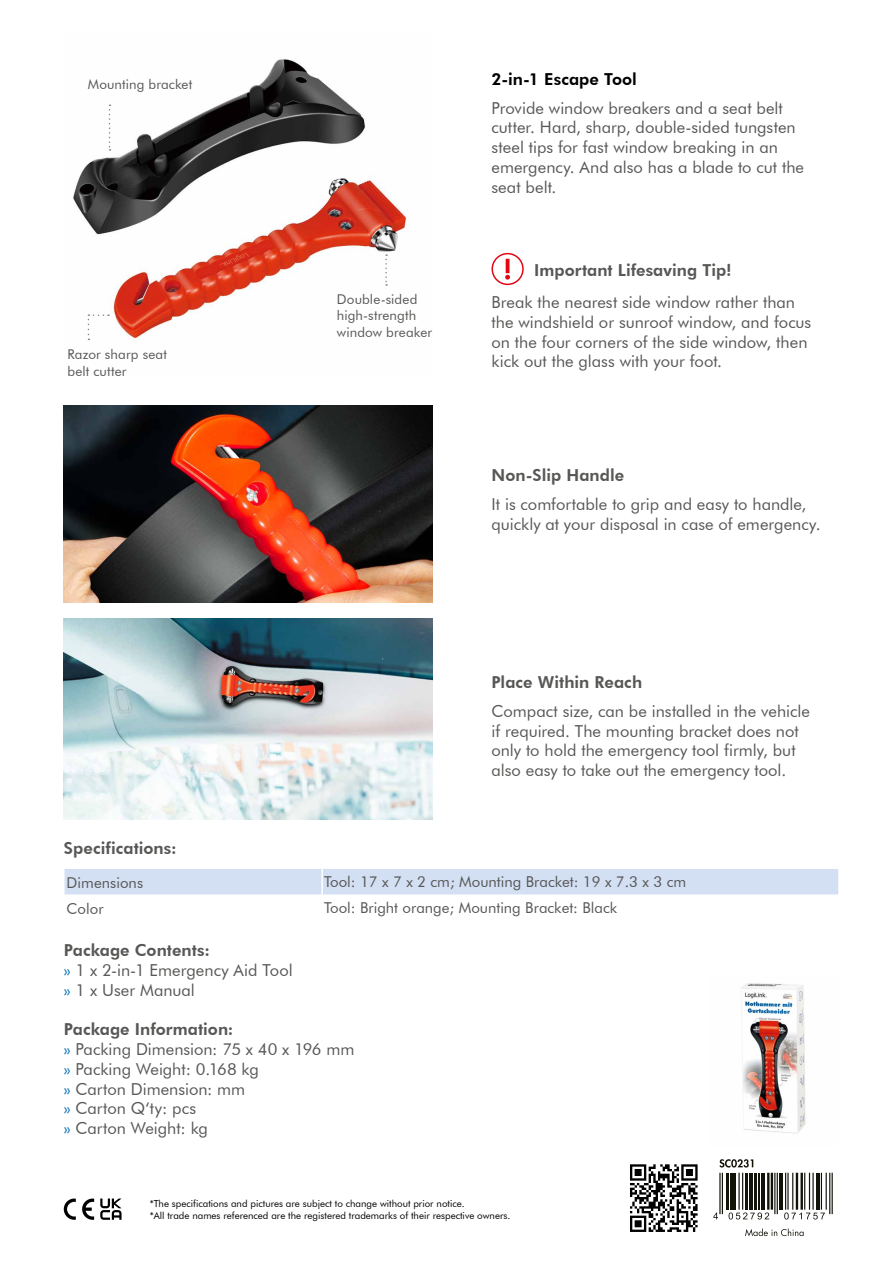
<style>
.page{position:relative;width:893px;height:1263px;background:#fff}
.page>*{position:absolute;margin:0;border:0;box-sizing:border-box;transform-origin:0 0}
.t1{font:16.5px/19.8px "Futura BT";color:#575756}
.t2{font:800 16.5px "Futura BT";letter-spacing:.005em;color:#575756}
.t3{font:800 16.5px "Futura BT";letter-spacing:.005em;color:#000}
.t4{font:15px "Futura BT";color:#575756}
.t5{font:13.5px/16.2px "Futura BT";letter-spacing:.01em;color:#575756}
.t6{font:9.75px/11.7px "Futura BT";color:#000}
.s1{font-weight:800}
.s2{color:#006eb8}
</style>
<div class="page">
<svg style="left:64px;top:1198px;width:12px;height:22px"></svg>
<svg style="left:82px;top:1198px;width:12px;height:22px"></svg>
<svg style="left:100px;top:1198px;width:22px;height:22px"></svg>
<img style="left:64px;top:619px;width:369px;height:201px">
<img style="left:64px;top:406px;width:369px;height:196px">
<img style="left:73px;top:59px;width:334px;height:284px">
<svg style="left:630px;top:1164px;width:68px;height:68px"></svg>
<svg style="left:719px;top:1159px;width:34px;height:8px"></svg>
<svg style="left:745px;top:1228px;width:59px;height:8px"></svg>
<hr style="left:722px;top:1173px;width:1px;height:41px;background:#121309">
<hr style="left:719px;top:1173px;width:2px;height:41px;background:#121309">
<hr style="left:726px;top:1173px;width:3px;height:37px;background:#121309">
<hr style="left:730px;top:1173px;width:1px;height:37px;background:#121309">
<hr style="left:732px;top:1173px;width:4px;height:37px;background:#121309">
<hr style="left:742px;top:1173px;width:1px;height:37px;background:#121309">
<hr style="left:738px;top:1173px;width:2px;height:37px;background:#121309">
<hr style="left:746px;top:1173px;width:2px;height:37px;background:#121309">
<hr style="left:749px;top:1173px;width:4px;height:37px;background:#121309">
<hr style="left:754px;top:1173px;width:2px;height:37px;background:#121309">
<hr style="left:759px;top:1173px;width:1px;height:37px;background:#121309">
<hr style="left:761px;top:1173px;width:4px;height:37px;background:#121309">
<hr style="left:771px;top:1173px;width:2px;height:37px;background:#121309">
<hr style="left:767px;top:1173px;width:2px;height:37px;background:#121309">
<hr style="left:777px;top:1173px;width:1px;height:41px;background:#121309">
<hr style="left:774px;top:1173px;width:1px;height:41px;background:#121309">
<hr style="left:779px;top:1173px;width:4px;height:37px;background:#121309">
<hr style="left:792px;top:1173px;width:1px;height:37px;background:#121309">
<hr style="left:787px;top:1173px;width:2px;height:37px;background:#121309">
<hr style="left:785px;top:1173px;width:1px;height:37px;background:#121309">
<hr style="left:800px;top:1173px;width:3px;height:37px;background:#121309">
<hr style="left:796px;top:1173px;width:2px;height:37px;background:#121309">
<hr style="left:812px;top:1173px;width:2px;height:37px;background:#121309">
<hr style="left:809px;top:1173px;width:1px;height:37px;background:#121309">
<hr style="left:804px;top:1173px;width:1px;height:37px;background:#121309">
<hr style="left:816px;top:1173px;width:4px;height:37px;background:#121309">
<hr style="left:832px;top:1173px;width:1px;height:41px;background:#121309">
<hr style="left:829px;top:1173px;width:1px;height:41px;background:#121309">
<hr style="left:826px;top:1173px;width:1px;height:37px;background:#121309">
<hr style="left:821px;top:1173px;width:1px;height:37px;background:#121309">
<svg style="left:713px;top:1212px;width:5px;height:7px"></svg>
<svg style="left:729px;top:1212px;width:40px;height:7px"></svg>
<svg style="left:784px;top:1212px;width:41px;height:7px"></svg>
<svg style="left:88px;top:314px;width:21px;height:26px"></svg>
<svg style="left:385px;top:254px;width:2px;height:32px"></svg>
<svg style="left:109px;top:105px;width:2px;height:46px"></svg>
<img style="left:741px;top:983px;width:65px;height:151px">
<div style="left:64px;top:869px;width:774px;height:26px;background:#d3dff3"></div>
<hr style="left:321px;top:894px;width:2px;height:26px;background:#fff">
<hr style="left:837px;top:894px;width:2px;height:26px;background:#fff">
<svg style="left:491px;top:253px;width:33px;height:32px"></svg>
<p class="t5" style="left:88px;top:76px;width:106px">Mounting bracket</p>
<p class="t5" style="left:68px;top:346px;width:101px">Razor sharp seat belt cutter</p>
<p class="t5" style="left:337px;top:291px;width:97px">Double-sided high-strength window breaker</p>
<p class="t3" style="left:491px;top:69px;width:147px">2-in-1 Escape Tool</p>
<p class="t1" style="left:491px;top:98px;width:314px">Provide window breakers and a seat belt cutter. Hard, sharp, double-sided tungsten steel tips for fast window breaking in an emergency. And also has a blade to cut the seat belt.</p>
<p class="t2" style="left:534px;top:260px;width:199px">Important Lifesaving Tip!</p>
<p class="t1" style="left:491px;top:292px;width:321px">Break the nearest side window rather than the windshield or sunroof window, and focus on the four corners of the side window, then kick out the glass with your foot.</p>
<p class="t2" style="left:491px;top:465px;width:134px">Non-Slip Handle</p>
<p class="t1" style="left:491px;top:494px;width:331px">It is comfortable to grip and easy to handle, quickly at your disposal in case of emergency.</p>
<p class="t2" style="left:491px;top:672px;width:152px">Place Within Reach</p>
<p class="t1" style="left:491px;top:701px;width:320px">Compact size, can be installed in the vehicle if required. The mounting bracket does not only to hold the emergency tool firmly, but also easy to take out the emergency tool.</p>
<p class="t2" style="left:64px;top:838px;width:114px">Specifications:</p>
<p class="t4" style="left:67px;top:874px;width:78px">Dimensions</p>
<p class="t4" style="left:324px;top:873px;width:363px">Tool: 17 x 7 x 2 cm; Mounting Bracket: 19 x 7.3 x 3 cm</p>
<p class="t4" style="left:67px;top:899px;width:39px">Color</p>
<p class="t4" style="left:324px;top:898px;width:294px">Tool: Bright orange; Mounting Bracket: Black</p>
<p class="t1" style="left:64px;top:940px;width:230px"><span class="s1">Package Contents:<br></span><span class="s2">»</span> 1 x 2-in-1 Emergency Aid Tool <span class="s2">»</span> 1 x User Manual</p>
<p class="t1" style="left:64px;top:1019px;width:292px"><span class="s1">Package Information:<br></span><span class="s2">»</span> Packing Dimension: 75 x 40 x 196 mm <span class="s2">»</span> Packing Weight: 0.168 kg<br><span class="s2">»</span> Carton Dimension: mm<br><span class="s2">»</span> Carton Q‘ty: pcs<br><span class="s2">»</span> Carton Weight: kg</p>
<p class="t6" style="left:150px;top:1198px;width:362px">*The specifications and pictures are subject to change without prior notice.<br>*All trade names referenced are the registered trademarks of their respective owners.</p>
</div>
